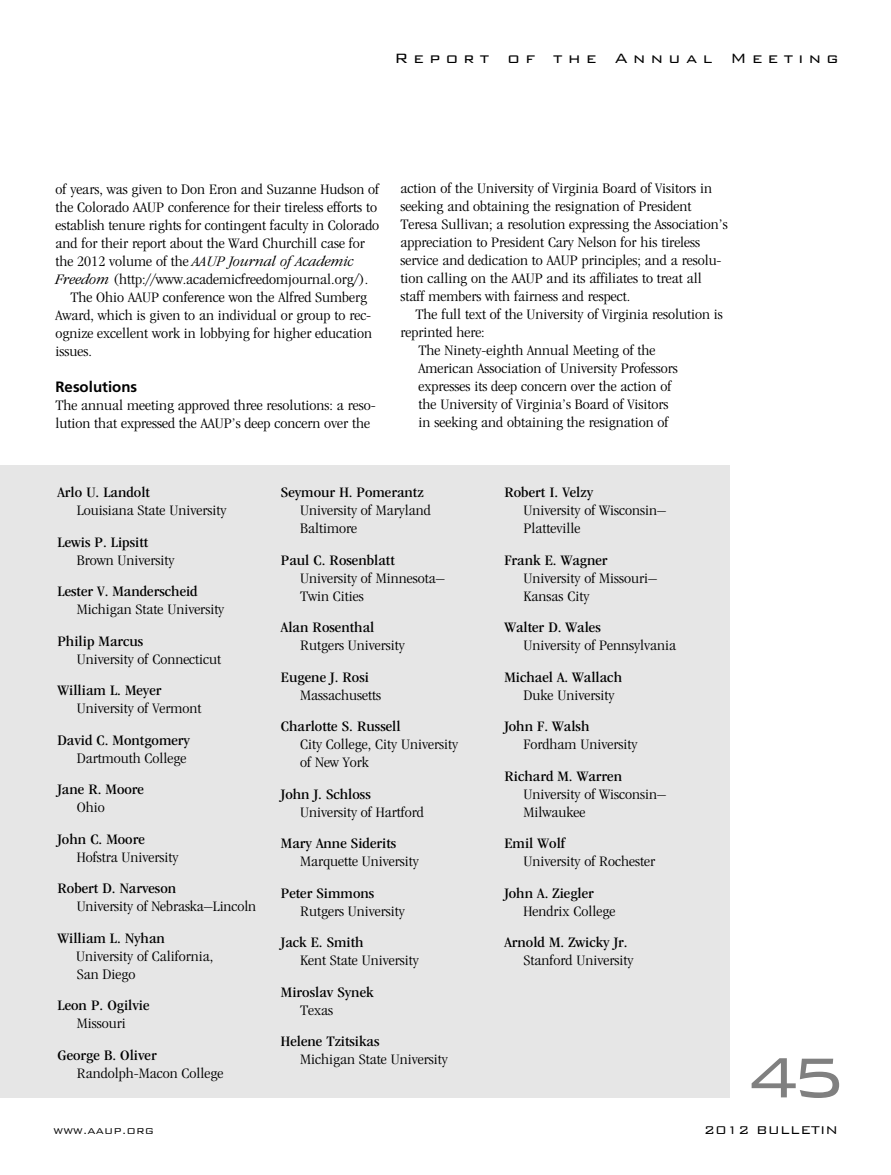
<style>
.page{position:relative;width:891px;height:1175px;background:#fff}
.page>*{position:absolute;margin:0;border:0;box-sizing:border-box;transform-origin:0 0}
.t1{font:300 75px "Bank Gothic BT";color:#808080}
.t2{font:300 18px "Bank Gothic BT";letter-spacing:.3em;color:#000}
.t3{font:300 condensed 15px/18px "ITC Garamond Std";color:#000;scale:1.2 1}
.t4{font:condensed 15px "ITC Garamond Std";color:#000;scale:1.2 1}
.t5{font:italic 300 condensed 15px "ITC Garamond Std";color:#000;scale:1.2 1}
.t6{font:300 15px "Bank Gothic";letter-spacing:.015em;color:#000}
.t7{font:700 15px "Frutiger LT Std";color:#000}
.t8{font:300 11.25px "Bank Gothic";letter-spacing:.015em;color:#000}
.s1{font-style:normal}
.s2{font-style:italic}
</style>
<div class="page">
<div style="left:0;top:465px;width:729px;height:632px;background:#e6e6e6"></div>
<p class="t2" style="left:394px;top:49px;width:446px">Report of the Annual Meeting</p>
<p class="t3" style="left:56px;top:182px;width:271px">of years, was given to Don Eron and Suzanne Hudson of</p>
<p class="t3" style="left:56px;top:200px;width:270px">the Colorado AAUP conference for their tireless efforts to</p>
<p class="t3" style="left:56px;top:218px;width:271px">establish tenure rights for contingent faculty in Colorado</p>
<p class="t3" style="left:56px;top:236px;width:259px">and for their report about the Ward Churchill case for</p>
<p class="t5" style="left:56px;top:256px;width:250px"><span class="s1">the 2012 volume of the</span> AAUP Journal of Academic</p>
<p class="t3" style="left:56px;top:272px;width:262px"><span class="s2">Freedom</span> (http://www.academicfreedomjournal.org/).</p>
<p class="t3" style="left:71px;top:290px;width:249px">The Ohio AAUP conference won the Alfred Sumberg</p>
<p class="t3" style="left:56px;top:308px;width:265px">Award, which is given to an individual or group to rec-</p>
<p class="t3" style="left:56px;top:326px;width:265px">ognize excellent work in lobbying for higher education</p>
<p class="t3" style="left:56px;top:344px;width:32px">issues.</p>
<p class="t7" style="left:56px;top:381px;width:83px">Resolutions</p>
<p class="t3" style="left:56px;top:398px;width:268px">The annual meeting approved three resolutions: a reso&shy;lution that expressed the AAUP’s deep concern over the</p>
<p class="t3" style="left:401px;top:180px;width:274px">action of the University of Virginia Board of Visitors in seeking and obtaining the resignation of President Teresa Sullivan; a resolution expressing the Association’s appreciation to President Cary Nelson for his tireless service and dedication to AAUP principles; and a resolu&shy;tion calling on the AAUP and its affiliates to treat all staff members with fairness and respect.</p>
<p class="t3" style="left:416px;top:306px;width:258px">The full text of the University of Virginia resolution is</p>
<p class="t3" style="left:401px;top:324px;width:72px">reprinted here:</p>
<p class="t3" style="left:419px;top:342px;width:199px">The Ninety-eighth Annual Meeting of the</p>
<p class="t3" style="left:419px;top:360px;width:218px">American Association of University Professors</p>
<p class="t3" style="left:419px;top:378px;width:212px">expresses its deep concern over the action of</p>
<p class="t3" style="left:419px;top:396px;width:210px">the University of Virginia’s Board of Visitors</p>
<p class="t3" style="left:419px;top:414px;width:210px">in seeking and obtaining the resignation of</p>
<p class="t4" style="left:58px;top:486px;width:79px">Arlo U. Landolt</p>
<p class="t3" style="left:77px;top:502px;width:126px">Louisiana State University</p>
<p class="t4" style="left:58px;top:536px;width:77px">Lewis P. Lipsitt</p>
<p class="t3" style="left:77px;top:552px;width:83px">Brown University</p>
<p class="t4" style="left:58px;top:585px;width:118px">Lester V. Manderscheid</p>
<p class="t3" style="left:77px;top:601px;width:125px">Michigan State University</p>
<p class="t4" style="left:58px;top:635px;width:73px">Philip Marcus</p>
<p class="t3" style="left:77px;top:651px;width:122px">University of Connecticut</p>
<p class="t4" style="left:58px;top:684px;width:88px">William L. Meyer</p>
<p class="t3" style="left:77px;top:700px;width:105px">University of Vermont</p>
<p class="t4" style="left:58px;top:734px;width:112px">David C. Montgomery</p>
<p class="t3" style="left:77px;top:750px;width:93px">Dartmouth College</p>
<p class="t4" style="left:58px;top:783px;width:74px">Jane R. Moore</p>
<p class="t3" style="left:77px;top:799px;width:25px">Ohio</p>
<p class="t4" style="left:58px;top:833px;width:74px">John C. Moore</p>
<p class="t3" style="left:77px;top:849px;width:86px">Hofstra University</p>
<p class="t4" style="left:58px;top:882px;width:101px">Robert D. Narveson</p>
<p class="t3" style="left:77px;top:898px;width:151px">University of Nebraska–Lincoln</p>
<p class="t4" style="left:57px;top:932px;width:91px">William L. Nyhan</p>
<p class="t3" style="left:76px;top:948px;width:116px">University of California,<br>San Diego</p>
<p class="t4" style="left:57px;top:999px;width:78px">Leon P. Ogilvie</p>
<p class="t3" style="left:77px;top:1015px;width:42px">Missouri</p>
<p class="t4" style="left:57px;top:1049px;width:84px">George B. Oliver</p>
<p class="t3" style="left:77px;top:1065px;width:124px">Randolph-Macon College</p>
<p class="t4" style="left:281px;top:486px;width:120px">Seymour H. Pomerantz</p>
<p class="t3" style="left:300px;top:502px;width:110px">University of Maryland<br>Baltimore</p>
<p class="t4" style="left:281px;top:554px;width:96px">Paul C. Rosenblatt</p>
<p class="t3" style="left:300px;top:570px;width:122px">University of Minnesota–<br>Twin Cities</p>
<p class="t4" style="left:281px;top:621px;width:79px">Alan Rosenthal</p>
<p class="t3" style="left:300px;top:637px;width:89px">Rutgers University</p>
<p class="t4" style="left:281px;top:671px;width:75px">Eugene J. Rosi</p>
<p class="t3" style="left:300px;top:687px;width:69px">Massachusetts</p>
<p class="t4" style="left:281px;top:720px;width:101px">Charlotte S. Russell</p>
<p class="t3" style="left:300px;top:736px;width:133px">City College, City University of New York</p>
<p class="t4" style="left:281px;top:788px;width:76px">John J. Schloss</p>
<p class="t3" style="left:300px;top:804px;width:105px">University of Hartford</p>
<p class="t4" style="left:281px;top:837px;width:98px">Mary Anne Siderits</p>
<p class="t3" style="left:300px;top:853px;width:100px">Marquette University</p>
<p class="t4" style="left:281px;top:887px;width:79px">Peter Simmons</p>
<p class="t3" style="left:300px;top:903px;width:89px">Rutgers University</p>
<p class="t4" style="left:281px;top:936px;width:71px">Jack E. Smith</p>
<p class="t3" style="left:300px;top:952px;width:100px">Kent State University</p>
<p class="t4" style="left:281px;top:986px;width:79px">Miroslav Synek</p>
<p class="t3" style="left:300px;top:1002px;width:29px">Texas</p>
<p class="t4" style="left:281px;top:1035px;width:84px">Helene Tzitsikas</p>
<p class="t3" style="left:300px;top:1051px;width:125px">Michigan State University</p>
<p class="t4" style="left:504px;top:486px;width:75px">Robert I. Velzy</p>
<p class="t3" style="left:524px;top:502px;width:120px">University of Wisconsin–<br>Platteville</p>
<p class="t4" style="left:504px;top:554px;width:87px">Frank E. Wagner</p>
<p class="t3" style="left:524px;top:570px;width:113px">University of Missouri–<br>Kansas City</p>
<p class="t4" style="left:504px;top:621px;width:82px">Walter D. Wales</p>
<p class="t3" style="left:524px;top:637px;width:129px">University of Pennsylvania</p>
<p class="t4" style="left:504px;top:671px;width:100px">Michael A. Wallach</p>
<p class="t3" style="left:524px;top:687px;width:77px">Duke University</p>
<p class="t4" style="left:504px;top:720px;width:72px">John F. Walsh</p>
<p class="t3" style="left:524px;top:736px;width:96px">Fordham University</p>
<p class="t4" style="left:504px;top:770px;width:100px">Richard M. Warren</p>
<p class="t3" style="left:524px;top:786px;width:120px">University of Wisconsin–<br>Milwaukee</p>
<p class="t4" style="left:504px;top:837px;width:52px">Emil Wolf</p>
<p class="t3" style="left:524px;top:853px;width:111px">University of Rochester</p>
<p class="t4" style="left:504px;top:887px;width:76px">John A. Ziegler</p>
<p class="t3" style="left:524px;top:903px;width:78px">Hendrix College</p>
<p class="t4" style="left:504px;top:936px;width:104px">Arnold M. Zwicky Jr.</p>
<p class="t3" style="left:524px;top:952px;width:93px">Stanford University</p>
<h1 class="t1" style="left:744px;top:1036px;width:102px">45</h1>
<p class="t8" style="left:54px;top:1125px;width:102px">www.AAuP.org</p>
<p class="t6" style="left:704px;top:1122px;width:136px">2012 Bulletin</p>
</div>
